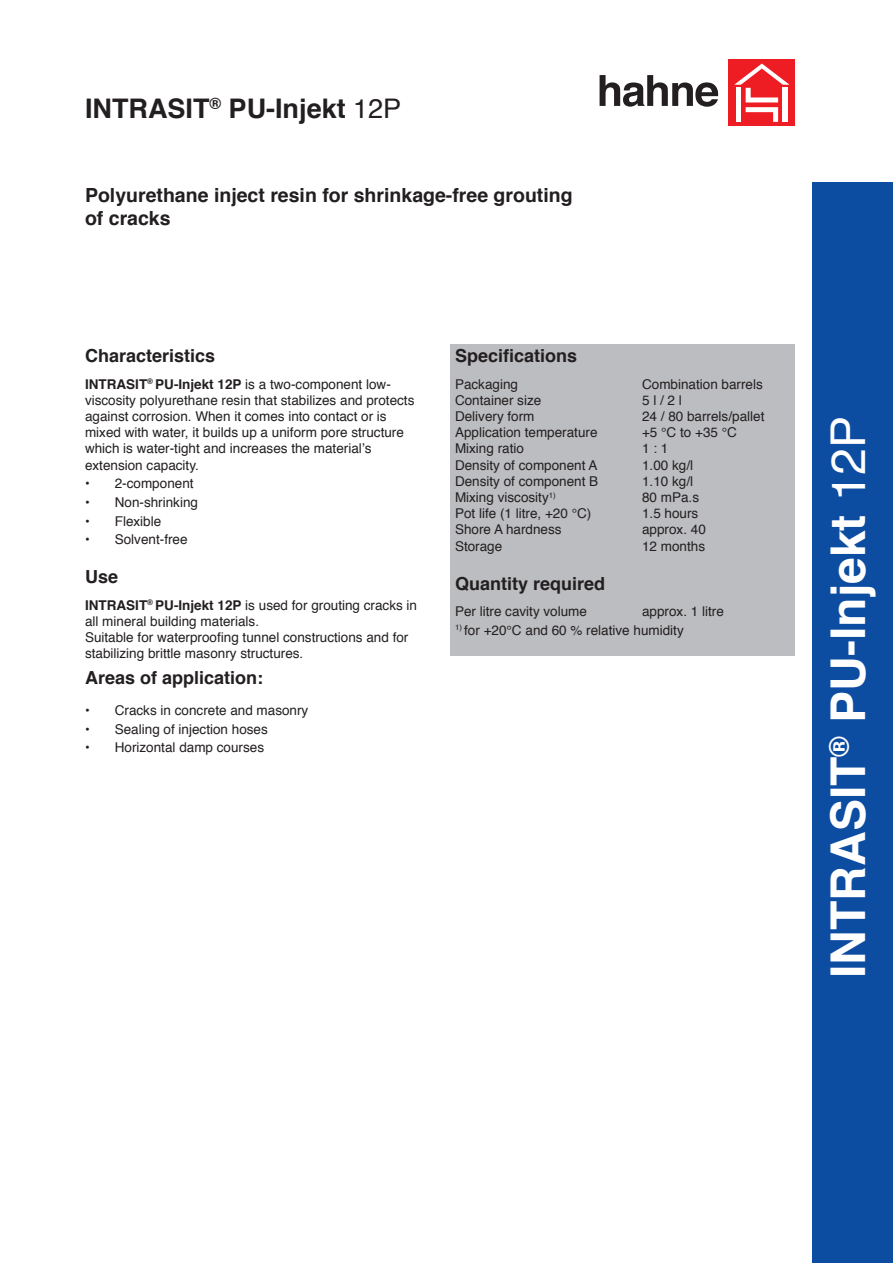
<style>
.page{position:relative;width:893px;height:1263px;background:#fff}
.page>*{position:absolute;margin:0;border:0;box-sizing:border-box;transform-origin:0 0}
.t1{font:700 48px "Helvetica";color:#fff}
.t2{font:700 27px "Helvetica";color:#231f20}
.t3{font:700 19.5px/23.4px "Helvetica";color:#231f20}
.t4{font:700 18px "Helvetica";color:#231f20}
.t5{font:13.5px/16.2px "Helvetica";color:#231f20}
.t6{font:700 13.5px "Helvetica";color:#231f20}
.s1{font-weight:400}
.s2{font-weight:700}
</style>
<div class="page">
<div style="left:729px;top:60px;width:66px;height:66px;background:#ee1d23"></div>
<svg style="left:734px;top:64px;width:56px;height:58px"></svg>
<div style="left:783px;top:88px;width:5px;height:34px;background:#fff"></div>
<svg style="left:600px;top:75px;width:118px;height:32px"></svg>
<div style="left:812px;top:183px;width:81px;height:1080px;background:#0d4da1"></div>
<div style="left:451px;top:344px;width:344px;height:30px;background:#bcbdc0"></div>
<div style="left:451px;top:374px;width:344px;height:181px;background:#bcbdc0"></div>
<div style="left:451px;top:555px;width:344px;height:17px;background:#bcbdc0"></div>
<div style="left:451px;top:572px;width:344px;height:30px;background:#bcbdc0"></div>
<div style="left:451px;top:602px;width:344px;height:19px;background:#bcbdc0"></div>
<div style="left:451px;top:620px;width:344px;height:19px;background:#bcbdc0"></div>
<div style="left:451px;top:639px;width:344px;height:17px;background:#bcbdc0"></div>
<p class="t2" style="left:85px;top:87px;width:318px">INTRASIT<sup>®</sup> PU-Injekt <span class="s1">12P</span></p>
<p class="t3" style="left:85px;top:183px;width:489px">Polyurethane inject resin for shrinkage-free grouting of cracks</p>
<p class="t4" style="left:85px;top:341px;width:132px">Characteristics</p>
<p class="t5" style="left:85px;top:376px;width:331px"><span class="s2">INTRASIT</span><sup>®</sup> <span class="s2">PU-Injekt 12P</span> is a two-component low&shy;viscosity polyurethane resin that stabilizes and protects against corrosion. When it comes into contact or is mixed with water, it builds up a uniform pore structure which is water-tight and increases the material’s extension capacity.</p>
<p class="t6" style="left:85px;top:473px;width:6px">•</p>
<p class="t5" style="left:115px;top:476px;width:80px">2-component</p>
<p class="t6" style="left:85px;top:491px;width:6px">•</p>
<p class="t5" style="left:115px;top:494px;width:85px">Non-shrinking</p>
<p class="t6" style="left:85px;top:510px;width:6px">•</p>
<p class="t5" style="left:115px;top:513px;width:48px">Flexible</p>
<p class="t6" style="left:85px;top:528px;width:6px">•</p>
<p class="t5" style="left:115px;top:532px;width:74px">Solvent-free</p>
<p class="t4" style="left:85px;top:562px;width:35px">Use</p>
<p class="t5" style="left:85px;top:597px;width:334px"><span class="s2">INTRASIT</span><sup>®</sup> <span class="s2">PU-Injekt 12P</span> is used for grouting cracks in all mineral building materials.</p>
<p class="t5" style="left:85px;top:629px;width:325px">Suitable for waterproofing tunnel constructions and for stabilizing brittle masonry structures.</p>
<p class="t4" style="left:85px;top:663px;width:180px">Areas of application:</p>
<p class="t6" style="left:85px;top:699px;width:6px">•</p>
<p class="t5" style="left:115px;top:703px;width:195px">Cracks in concrete and masonry</p>
<p class="t6" style="left:85px;top:718px;width:6px">•</p>
<p class="t5" style="left:115px;top:721px;width:155px">Sealing of injection hoses</p>
<p class="t6" style="left:85px;top:737px;width:6px">•</p>
<p class="t5" style="left:115px;top:740px;width:151px">Horizontal damp courses</p>
<p class="t4" style="left:455px;top:341px;width:124px">Specifications</p>
<p class="t5" style="left:455px;top:376px;width:65px">Packaging</p>
<p class="t5" style="left:455px;top:392px;width:88px">Container size</p>
<p class="t5" style="left:455px;top:409px;width:81px">Delivery form</p>
<p class="t5" style="left:455px;top:425px;width:144px">Application temperature</p>
<p class="t5" style="left:455px;top:441px;width:71px">Mixing ratio</p>
<p class="t5" style="left:455px;top:457px;width:144px">Density of component A</p>
<p class="t5" style="left:455px;top:473px;width:145px">Density of component B</p>
<p class="t5" style="left:455px;top:490px;width:102px">Mixing viscosity<sup>1)</sup></p>
<p class="t5" style="left:455px;top:506px;width:138px">Pot life (1 litre, +20 °C)</p>
<p class="t5" style="left:455px;top:522px;width:108px">Shore A hardness</p>
<p class="t5" style="left:455px;top:538px;width:49px">Storage</p>
<p class="t5" style="left:642px;top:376px;width:122px">Combination barrels</p>
<p class="t5" style="left:642px;top:392px;width:41px">5 l / 2 l</p>
<p class="t5" style="left:642px;top:409px;width:124px">24 / 80 barrels/pallet</p>
<p class="t5" style="left:642px;top:425px;width:96px">+5 °C to +35 °C</p>
<p class="t5" style="left:642px;top:441px;width:28px">1 : 1</p>
<p class="t5" style="left:642px;top:457px;width:53px">1.00 kg/l</p>
<p class="t5" style="left:642px;top:473px;width:53px">1.10 kg/l</p>
<p class="t5" style="left:642px;top:490px;width:59px">80 mPa.s</p>
<p class="t5" style="left:642px;top:506px;width:58px">1.5 hours</p>
<p class="t5" style="left:642px;top:522px;width:65px">approx. 40</p>
<p class="t5" style="left:642px;top:538px;width:65px">12 months</p>
<p class="t4" style="left:455px;top:569px;width:152px">Quantity required</p>
<p class="t5" style="left:455px;top:604px;width:134px">Per litre cavity volume</p>
<p class="t5" style="left:642px;top:604px;width:83px">approx. 1 litre</p>
<p class="t5" style="left:455px;top:622px;width:230px"><sup>1)</sup> for +20°C and 60 % relative humidity</p>
<p class="t1" style="left:810px;top:978px;width:564px;rotate:-90deg">INTRASIT<sup>®</sup> PU-Injekt <span class="s1">12P</span></p>
</div>
